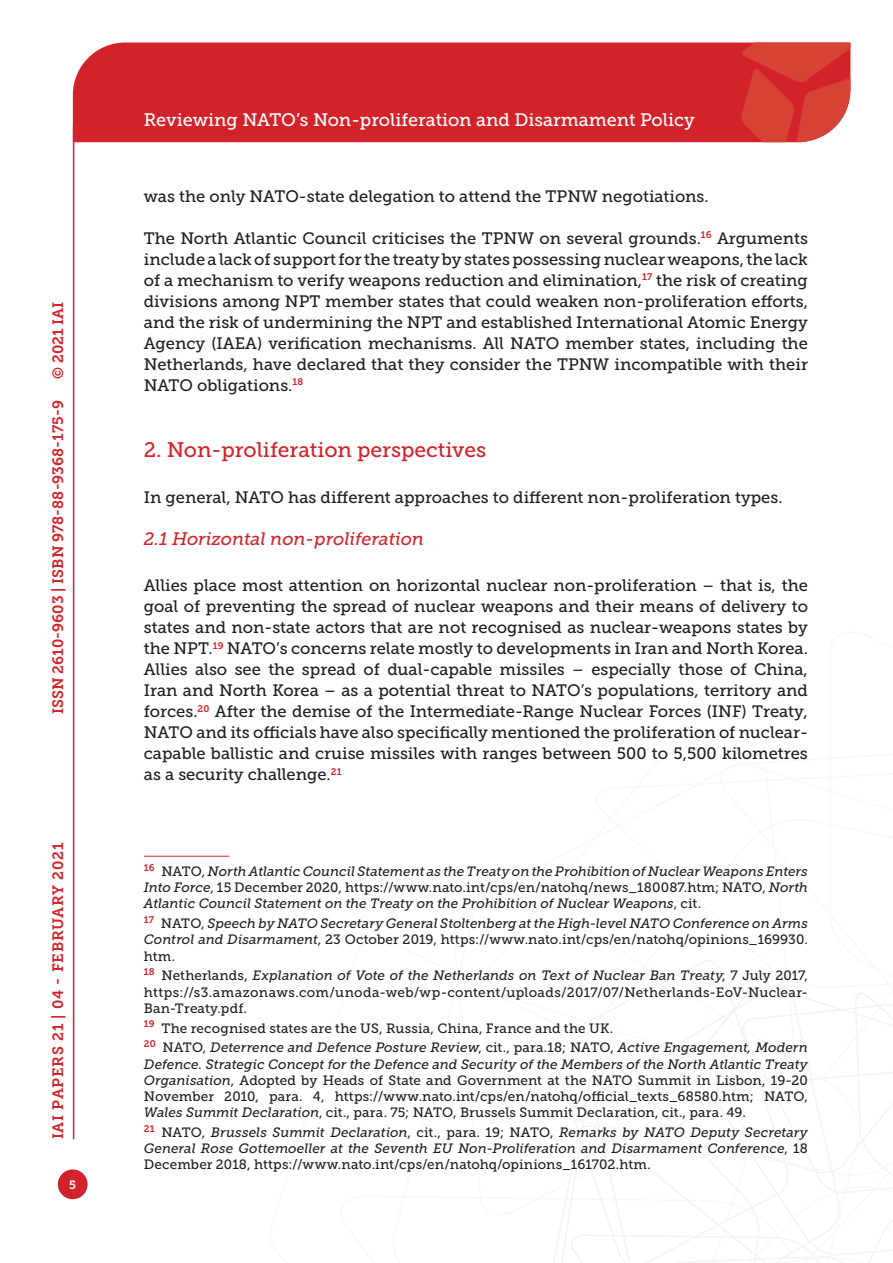
<style>
.page{position:relative;width:893px;height:1263px;background:#fff}
.page>*{position:absolute;margin:0;border:0;box-sizing:border-box;transform-origin:0 0}
.Titolo_paragrafo{font:21px "Museo Slab 500";color:#d2232a}
.t1{font:18px "Museo Slab 500";color:#fff}
.Titolo_paragrafo_2{font:italic 18px "Museo Slab 500";letter-spacing:-.005em;color:#d2232a}
.Testo{font:16.5px/21px "Museo Slab 500";color:#231f20;text-align:justify}
.t2{font:15px "Museo Slab 700";color:#d2232a}
.t3{font:15px "Museo Slab 700";letter-spacing:.05em;color:#d2232a}
.Nota{font:13.5px/16.2px "Museo Slab 500";letter-spacing:.015em;color:#231f20;text-align:justify}
.Nota-2{font:italic 13.5px/16.2px "Museo Slab 500";color:#231f20;text-align:justify}
.t4{font:12px "Museo Slab 700";color:#fff}
.s1{font-style:normal}
.s2{font-style:italic}
</style>
<div class="page">
<svg style="left:553px;top:960px;width:340px;height:303px"></svg>
<div style="left:73px;top:43px;width:668px;height:99px;background:#d2232a"></div>
<svg style="left:741px;top:43px;width:109px;height:99px"></svg>
<div style="left:58px;top:1169px;width:30px;height:30px;background:#d2232a;border-radius:50%"></div>
<hr style="left:73px;top:126px;width:1px;height:1013px;background:#d2232a">
<hr style="left:144px;top:856px;width:85px;height:1px;background:#d2232a">
<p class="t2" style="left:50px;top:379px;width:79px;rotate:-90deg">© 2021 IAI</p>
<p class="t2" style="left:49px;top:714px;width:315px;rotate:-90deg">ISSN 2610-9603 | ISBN 978-88-9368-175-9</p>
<p class="t3" style="left:50px;top:1139px;width:298px;rotate:-90deg">IAI PAPERS 21 | 04 - FEBRUARY 2021</p>
<p class="t4" style="left:69px;top:1178px;width:8px">5</p>
<p class="t1" style="left:144px;top:110px;width:552px">Reviewing NATO’s Non-proliferation and Disarmament Policy</p>
<p class="Testo" style="left:144px;top:186px;width:566px">was the only NATO-state delegation to attend the TPNW negotiations.</p>
<p class="Testo" style="left:144px;top:228px;width:666px">The North Atlantic Council criticises the TPNW on several grounds.<sup>16</sup> Arguments include a lack of support for the treaty by states possessing nuclear weapons, the lack of a mechanism to verify weapons reduction and elimination,<sup>17</sup> the risk of creating divisions among NPT member states that could weaken non-proliferation efforts, and the risk of undermining the NPT and established International Atomic Energy Agency (IAEA) verification mechanisms. All NATO member states, including the Netherlands, have declared that they consider the TPNW incompatible with their NATO obligations.<sup>18</sup></p>
<p class="Titolo_paragrafo" style="left:144px;top:438px;width:344px">2. Non-proliferation perspectives</p>
<p class="Testo" style="left:144px;top:487px;width:640px">In general, NATO has different approaches to different non-proliferation types.</p>
<p class="Titolo_paragrafo_2" style="left:144px;top:529px;width:282px">2.1 Horizontal non-proliferation</p>
<p class="Testo" style="left:144px;top:575px;width:666px">Allies place most attention on horizontal nuclear non-proliferation – that is, the goal of preventing the spread of nuclear weapons and their means of delivery to states and non-state actors that are not recognised as nuclear-weapons states by the NPT.<sup>19</sup> NATO’s concerns relate mostly to developments in Iran and North Korea.<br>Allies also see the spread of dual-capable missiles – especially those of China, Iran and North Korea – as a potential threat to NATO’s populations, territory and forces.<sup>20</sup> After the demise of the Intermediate-Range Nuclear Forces (INF) Treaty, NATO and its officials have also specifically mentioned the proliferation of nuclear&shy;capable ballistic and cruise missiles with ranges between 500 to 5,500 kilometres as a security challenge.<sup>21</sup></p>
<p class="Nota-2" style="left:144px;top:863px;width:666px"><sup>16</sup> <span class="s1">NATO,</span> North Atlantic Council Statement as the Treaty on the Prohibition of Nuclear Weapons Enters Into Force<span class="s1">, 15 December 2020, https://www.nato.int/cps/en/natohq/news_180087.htm; NATO,</span> North Atlantic Council Statement on the Treaty on the Prohibition of Nuclear Weapons<span class="s1">, cit.</span></p>
<p class="Nota-2" style="left:144px;top:915px;width:666px"><sup>17</sup> <span class="s1">NATO,</span> Speech by NATO Secretary General Stoltenberg at the High-level NATO Conference on Arms Control and Disarmament<span class="s1">, 23 October 2019, https://www.nato.int/cps/en/natohq/opinions_169930. htm.</span></p>
<p class="Nota" style="left:144px;top:968px;width:666px"><sup>18</sup> Netherlands, <span class="s2">Explanation of Vote of the Netherlands on Text of Nuclear Ban Treaty</span>, 7 July 2017, https://s3.amazonaws.com/unoda-web/wp-content/uploads/2017/07/Netherlands-EoV-Nuclear-Ban-Treaty.pdf.</p>
<p class="Nota" style="left:144px;top:1020px;width:471px"><sup>19</sup> The recognised states are the US, Russia, China, France and the UK.</p>
<p class="Nota" style="left:144px;top:1040px;width:666px"><sup>20</sup> NATO, <span class="s2">Deterrence and Defence Posture Review</span>, cit., para.18; NATO, <span class="s2">Active Engagement, Modern Defence. Strategic Concept for the Defence and Security of the Members of the North Atlantic Treaty Organisation</span>, Adopted by Heads of State and Government at the NATO Summit in Lisbon, 19-20<br>November 2010, para. 4, https://www.nato.int/cps/en/natohq/official_texts_68580.htm; NATO, <span class="s2">Wales Summit Declaration</span>, cit., para. 75; NATO, Brussels Summit Declaration, cit., para. 49.</p>
<p class="Nota-2" style="left:144px;top:1124px;width:666px"><sup>21</sup> <span class="s1">NATO,</span> Brussels Summit Declaration<span class="s1">, cit., para. 19; NATO,</span> Remarks by NATO Deputy Secretary General Rose Gottemoeller at the Seventh EU Non-Proliferation and Disarmament Conference<span class="s1">, 18<br>December 2018, https://www.nato.int/cps/en/natohq/opinions_161702.htm.</span></p>
</div>
